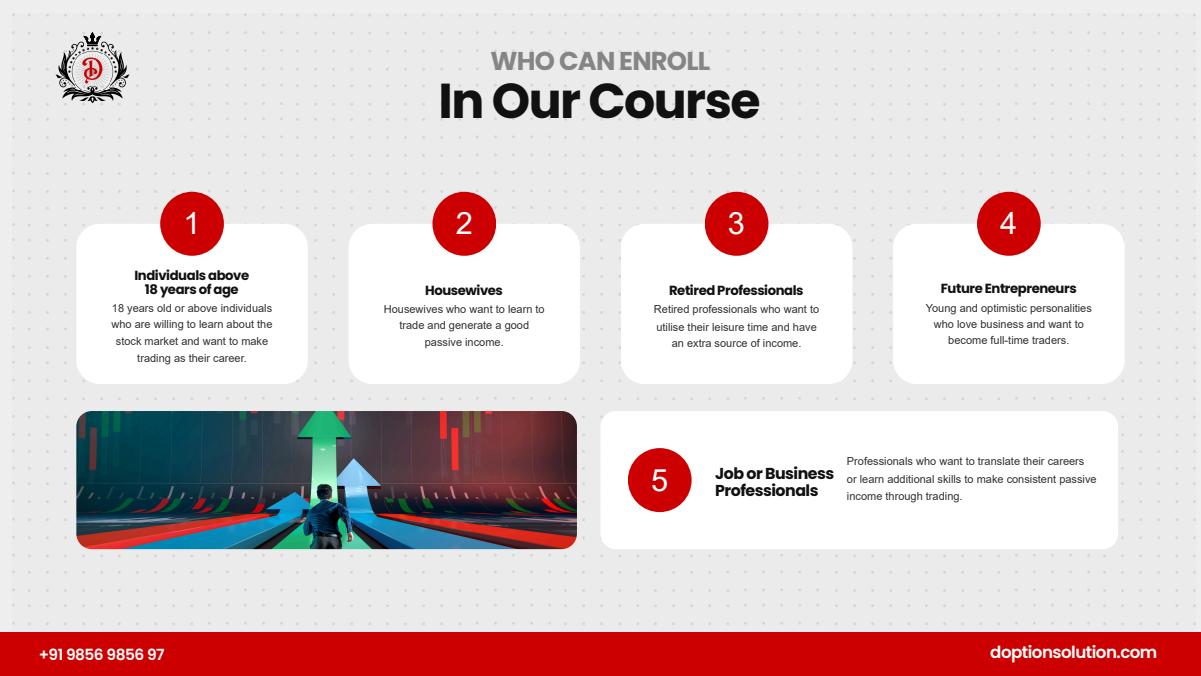
<style>
.page{position:relative;width:1201px;height:676px;background:#fff}
.page>*{position:absolute;margin:0;border:0;box-sizing:border-box;transform-origin:0 0}
.t1{font:700 48.92px "Poppins";letter-spacing:-.03em;color:#111}
.t2{font:30.74px "Arial";color:#fff}
.t3{font:700 25.76px "Poppins";letter-spacing:-.03em;color:#858585}
.t4{font:600 16.66px "Poppins";letter-spacing:-.03em;color:#fff}
.t5{font:700 15.8px "Poppins";letter-spacing:-.03em;color:#111}
.t6{font:600 15.38px "Poppins";letter-spacing:-.03em;color:#fff}
.t7{font:700 13.2px/14.4px "Poppins";letter-spacing:-.03em;color:#111;text-align:center}
.t8{font:11.04px/16.2px "Arial";color:#323030;text-align:center}
</style>
<div class="page">
<div style="left:0;top:0;width:1200px;height:675px;background:#eee"></div>
<img style="left:13px;top:13px;width:1182px;height:612px">
<svg style="left:55px;top:32px;width:75px;height:71px"></svg>
<div style="left:76px;top:224px;width:232px;height:160px;background:#fff;border-radius:24px"></div>
<div style="left:160px;top:192px;width:64px;height:63px;background:#c00;border-radius:50%"></div>
<div style="left:348px;top:224px;width:232px;height:160px;background:#fff;border-radius:24px"></div>
<div style="left:432px;top:192px;width:64px;height:63px;background:#c00;border-radius:50%"></div>
<div style="left:620px;top:224px;width:232px;height:160px;background:#fff;border-radius:24px"></div>
<div style="left:704px;top:192px;width:64px;height:63px;background:#c00;border-radius:50%"></div>
<div style="left:892px;top:224px;width:232px;height:160px;background:#fff;border-radius:24px"></div>
<div style="left:976px;top:192px;width:64px;height:63px;background:#c00;border-radius:50%"></div>
<div style="left:0;top:631px;width:1200px;height:44px;background:#c00"></div>
<div style="left:600px;top:411px;width:517px;height:138px;background:#fff"></div>
<img style="left:76px;top:411px;width:501px;height:138px">
<div style="left:627px;top:448px;width:64px;height:63px;background:#c00;border-radius:50%"></div>
<h3 class="t3" style="left:490px;top:42px;width:221px">WHO CAN ENROLL</h3>
<h1 class="t1" style="left:438px;top:67px;width:323px">In Our Course</h1>
<h2 class="t2" style="left:183px;top:211px;width:19px">1</h2>
<h2 class="t2" style="left:455px;top:211px;width:19px">2</h2>
<h2 class="t2" style="left:727px;top:211px;width:19px">3</h2>
<h2 class="t2" style="left:1000px;top:211px;width:19px">4</h2>
<p class="t7" style="left:134px;top:268px;width:116px">Individuals above<br>18 years of age</p>
<p class="t8" style="left:112px;top:301px;width:162px">18 years old or above individuals who are willing to learn about the stock market and want to make</p>
<p class="t8" style="left:137px;top:351px;width:111px">trading as their career.</p>
<p class="t7" style="left:425px;top:283px;width:79px">Housewives</p>
<p class="t8" style="left:384px;top:302px;width:162px">Housewives who want to learn to trade and generate a good passive income.</p>
<p class="t7" style="left:669px;top:283px;width:136px">Retired Professionals</p>
<p class="t8" style="left:654px;top:301px;width:167px;line-height:17.6px;text-align:left">Retired professionals who want to utilise their leisure time and have</p>
<p class="t8" style="left:671px;top:336px;width:131px">an extra source of income.</p>
<p class="t7" style="left:940px;top:281px;width:137px">Future Entrepreneurs</p>
<p class="t8" style="left:925px;top:301px;width:167px">Young and optimistic personalities who love business and want to become full-time traders.</p>
<h2 class="t2" style="left:651px;top:468px;width:19px">5</h2>
<h3 class="t5" style="left:715px;top:462px;width:121px">Job or Business</h3>
<h3 class="t5" style="left:715px;top:479px;width:105px">Professionals</h3>
<p class="t8" style="left:846px;top:453px;width:251px;line-height:17.6px;text-align:left">Professionals who want to translate their careers or learn additional skills to make consistent passive income through trading.</p>
<h3 class="t6" style="left:39px;top:643px;width:127px">+91 9856 9856 97</h3>
<h3 class="t4" style="left:990px;top:640px;width:169px">doptionsolution.com</h3>
</div>
